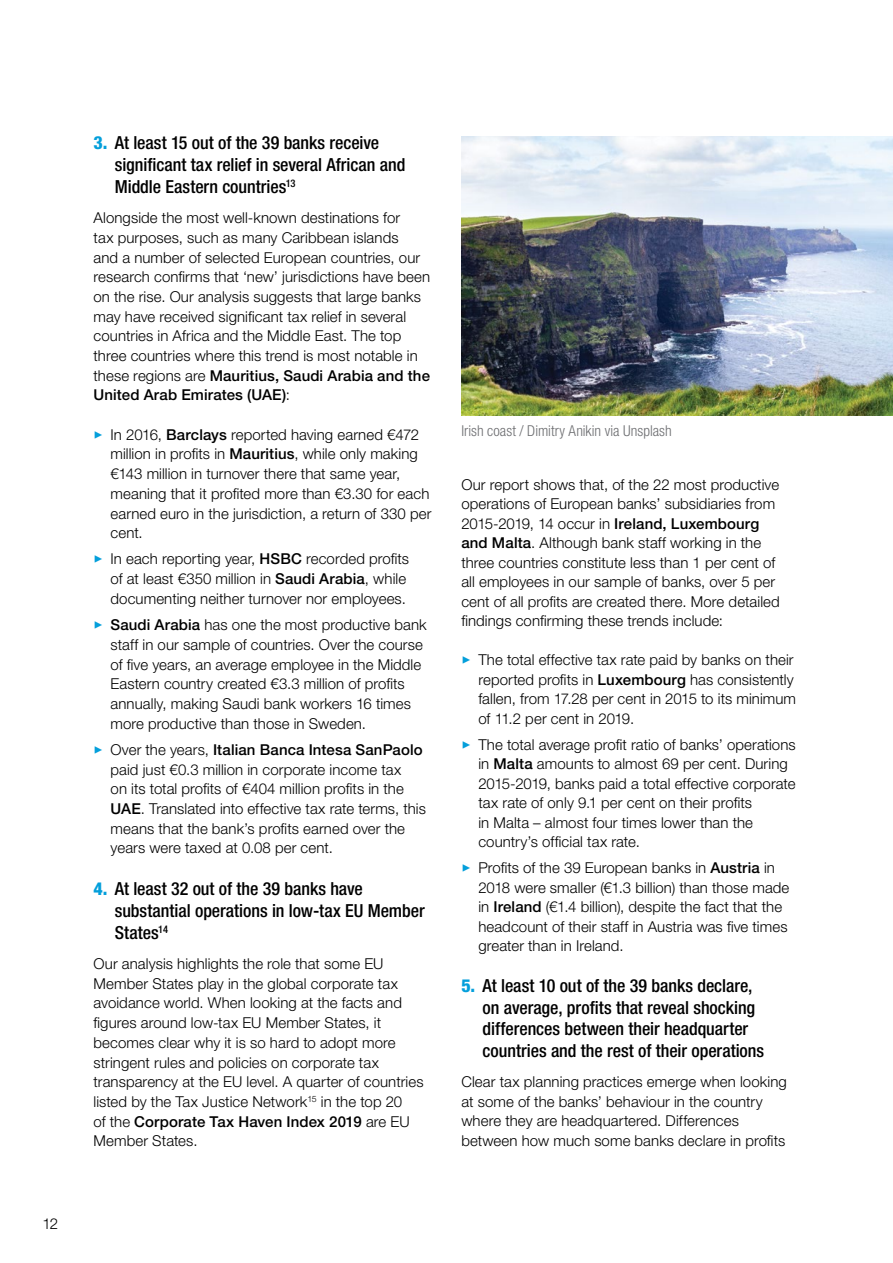
<style>
.page{position:relative;width:893px;height:1263px;background:#fff}
.page>*{position:absolute;margin:0;border:0;box-sizing:border-box;transform-origin:0 0}
.t1{font:500 condensed 18px/21.8px "Helvetica Neue LT Std";letter-spacing:-.005em;color:#000}
.t2{font:300 15px/19.6px "Helvetica Neue LT Std";letter-spacing:.005em;color:#000}
.t3{font:300 condensed 15px "Helvetica Neue LT Std";letter-spacing:.005em;color:#6d6e71}
.s1{font-weight:800;color:#049fdb}
.s2{font-weight:500}
.s3{color:#049fdb}
</style>
<div class="page">
<img style="left:461px;top:136px;width:432px;height:280px">
<p class="t2" style="left:43px;top:1213px;width:17px">12</p>
<p class="t1" style="left:115px;top:131px;width:292px;text-indent:-21px"><span class="s1">3.</span> At least 15 out of the 39 banks receive significant tax relief in several African and<br>Middle Eastern countries<sup>13</sup></p>
<p class="t2" style="left:94px;top:208px;width:338px">Alongside the most well-known destinations for<br>tax purposes, such as many Caribbean islands<br>and a number of selected European countries, our research confirms that ‘new’ jurisdictions have been on the rise. Our analysis suggests that large banks may have received significant tax relief in several countries in Africa and the Middle East. The top three countries where this trend is most notable in these regions are <span class="s2">Mauritius, Saudi Arabia and the United Arab Emirates (UAE)</span>:</p>
<p class="t2" style="left:111px;top:424px;width:322px;text-indent:-17px"><span class="s3">✓</span> In 2016, <span class="s2">Barclays</span> reported having earned €472 million in profits in <span class="s2">Mauritius</span>, while only making €143 million in turnover there that same year, meaning that it profited more than €3.30 for each earned euro in the jurisdiction, a return of 330 per cent.</p>
<p class="t2" style="left:111px;top:549px;width:300px;text-indent:-17px"><span class="s3">✓</span> In each reporting year, <span class="s2">HSBC</span> recorded profits of at least €350 million in <span class="s2">Saudi Arabia</span>, while documenting neither turnover nor employees.</p>
<p class="t2" style="left:111px;top:615px;width:318px;text-indent:-17px"><span class="s3">✓</span> <span class="s2">Saudi Arabia</span> has one the most productive bank staff in our sample of countries. Over the course of five years, an average employee in the Middle Eastern country created €3.3 million of profits annually, making Saudi bank workers 16 times more productive than those in Sweden.</p>
<p class="t2" style="left:111px;top:739px;width:317px;text-indent:-17px"><span class="s3">✓</span> Over the years, <span class="s2">Italian Banca Intesa SanPaolo </span>paid just €0.3 million in corporate income tax<br>on its total profits of €404 million profits in the <span class="s2">UAE</span>. Translated into effective tax rate terms, this means that the bank’s profits earned over the years were taxed at 0.08 per cent.</p>
<p class="t1" style="left:115px;top:877px;width:311px;text-indent:-21px"><span class="s1">4.</span> At least 32 out of the 39 banks have substantial operations in low-tax EU Member<br>States<sup>14</sup></p>
<p class="t2" style="left:94px;top:953px;width:332px">Our analysis highlights the role that some EU Member States play in the global corporate tax avoidance world. When looking at the facts and figures around low-tax EU Member States, it becomes clear why it is so hard to adopt more stringent rules and policies on corporate tax transparency at the EU level. A quarter of countries listed by the Tax Justice Network<sup>15</sup> in the top 20<br>of the <span class="s2">Corporate Tax Haven Index 2019</span> are EU Member States.</p>
<p class="t3" style="left:461px;top:422px;width:212px">Irish coast / Dimitry Anikin via Unsplash</p>
<p class="t2" style="left:461px;top:474px;width:320px">Our report shows that, of the 22 most productive operations of European banks’ subsidiaries from 2015-2019, 14 occur in <span class="s2">Ireland, Luxembourg and Malta</span>. Although bank staff working in the three countries constitute less than 1 per cent of all employees in our sample of banks, over 5 per cent of all profits are created there. More detailed findings confirming these trends include:</p>
<p class="t2" style="left:478px;top:650px;width:319px;text-indent:-17px"><span class="s3">✓</span> The total effective tax rate paid by banks on their reported profits in <span class="s2">Luxembourg</span> has consistently fallen, from 17.28 per cent in 2015 to its minimum of 11.2 per cent in 2019.</p>
<p class="t2" style="left:478px;top:734px;width:319px;text-indent:-17px"><span class="s3">✓</span> The total average profit ratio of banks’ operations in <span class="s2">Malta</span> amounts to almost 69 per cent. During 2015-2019, banks paid a total effective corporate tax rate of only 9.1 per cent on their profits<br>in Malta – almost four times lower than the country’s official tax rate.</p>
<p class="t2" style="left:478px;top:858px;width:312px;text-indent:-17px"><span class="s3">✓</span> Profits of the 39 European banks in <span class="s2">Austria</span> in 2018 were smaller (€1.3 billion) than those made in <span class="s2">Ireland</span> (€1.4 billion), despite the fact that the headcount of their staff in Austria was five times greater than in Ireland.</p>
<p class="t1" style="left:483px;top:975px;width:283px;text-indent:-21px"><span class="s1">5.</span> At least 10 out of the 39 banks declare, on average, profits that reveal shocking differences between their headquarter countries and the rest of their operations</p>
<p class="t2" style="left:461px;top:1072px;width:327px">Clear tax planning practices emerge when looking at some of the banks’ behaviour in the country where they are headquartered. Differences between how much some banks declare in profits</p>
</div>
